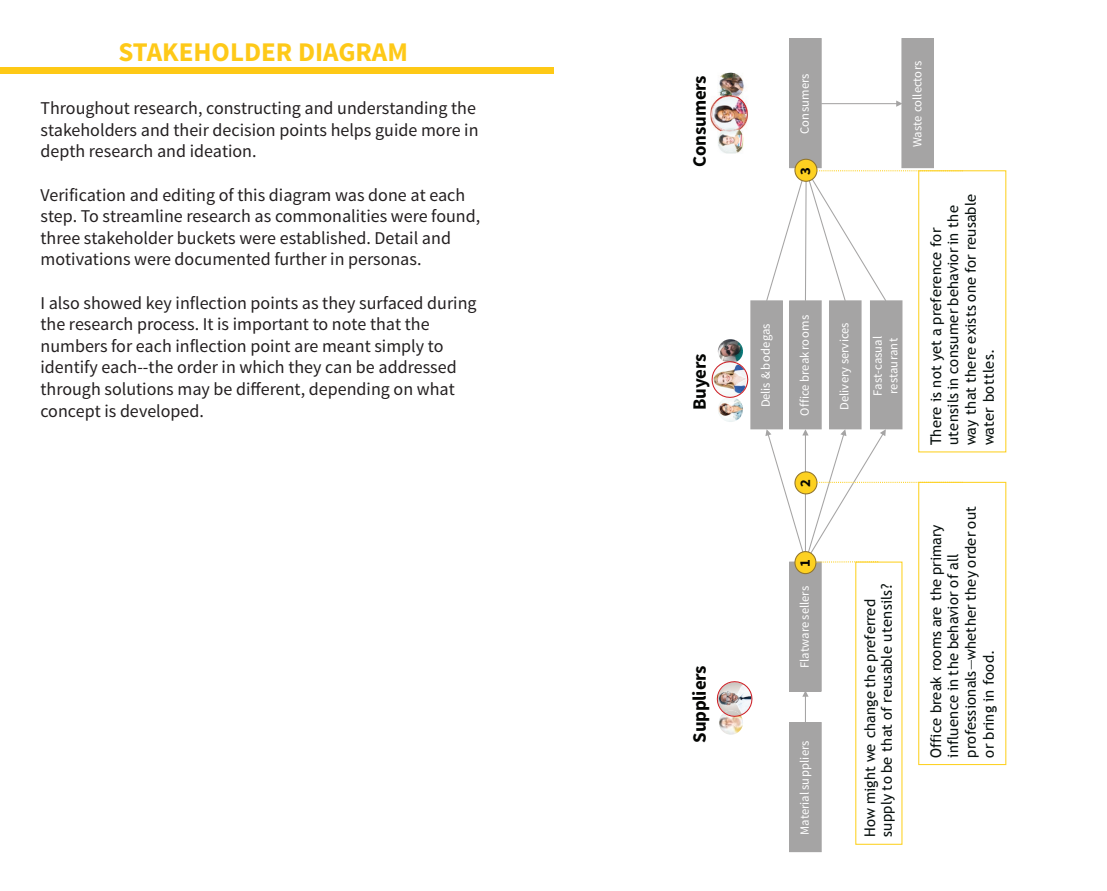
<style>
.page{position:relative;width:1107px;height:891px;background:#fff}
.page>*{position:absolute;margin:0;border:0;box-sizing:border-box;transform-origin:0 0}
.t1{font:700 27px "Source Sans Pro";color:#fec918}
.t2{font:700 18.9px "Source Sans Pro";letter-spacing:-.01em;color:#040503}
.t3{font:18px/21.6px "Source Sans Pro";color:#231f20}
.t4{font:14.7px/17.5px "Trebuchet MS";letter-spacing:.025em;color:#0a1210}
.t5{font:700 14.7px "Source Sans Pro";color:#040503}
.t6{font:12.6px/15.8px "Source Sans Pro";color:#fff}
</style>
<div class="page">
<div style="left:0;top:67px;width:554px;height:7px;background:#fec916"></div>
<div style="left:918px;top:482px;width:88px;height:283px;border:1px solid #fdd121"></div>
<div style="left:790px;top:723px;width:31px;height:129px;background:#a5a4a4"></div>
<div style="left:789px;top:722px;width:33px;height:130px;border:1px solid #a5a4a4"></div>
<div style="left:790px;top:562px;width:31px;height:129px;background:#a5a4a4"></div>
<div style="left:789px;top:562px;width:33px;height:130px;border:1px solid #a5a4a4"></div>
<div style="left:790px;top:301px;width:31px;height:128px;background:#a5a4a4"></div>
<div style="left:789px;top:300px;width:33px;height:129px;border:1px solid #a5a4a4"></div>
<div style="left:790px;top:39px;width:31px;height:129px;background:#a5a4a4"></div>
<div style="left:789px;top:38px;width:33px;height:130px;border:1px solid #a5a4a4"></div>
<div style="left:830px;top:301px;width:31px;height:128px;background:#a5a4a4"></div>
<div style="left:829px;top:300px;width:33px;height:129px;border:1px solid #a5a4a4"></div>
<div style="left:871px;top:301px;width:31px;height:128px;background:#a5a4a4"></div>
<div style="left:870px;top:300px;width:32px;height:129px;border:1px solid #a5a4a4"></div>
<div style="left:751px;top:301px;width:31px;height:128px;background:#a5a4a4"></div>
<div style="left:750px;top:300px;width:33px;height:129px;border:1px solid #a5a4a4"></div>
<div style="left:902px;top:39px;width:31px;height:129px;background:#a5a4a4"></div>
<div style="left:901px;top:38px;width:33px;height:130px;border:1px solid #a5a4a4"></div>
<svg style="left:802px;top:690px;width:7px;height:33px"></svg>
<svg style="left:821px;top:101px;width:82px;height:6px"></svg>
<div style="left:794px;top:159px;width:24px;height:23px;border:1px solid #90732b;border-radius:50%"></div>
<div style="left:795px;top:552px;width:21px;height:22px;background:#fdd121;border-radius:50%"></div>
<div style="left:794px;top:551px;width:22px;height:23px;border:1px solid #90732b;border-radius:50%"></div>
<img style="left:718px;top:397px;width:25px;height:25px;border-radius:13px">
<img style="left:718px;top:351px;width:22px;height:10px">
<img style="left:719px;top:717px;width:24px;height:18px">
<svg style="left:716px;top:681px;width:37px;height:36px"></svg>
<svg style="left:711px;top:361px;width:38px;height:37px"></svg>
<svg style="left:765px;top:429px;width:198px;height:134px"></svg>
<div style="left:919px;top:171px;width:87px;height:281px;background:#fff"></div>
<div style="left:918px;top:170px;width:88px;height:282px;border:1px solid #fdd121"></div>
<svg style="left:766px;top:160px;width:197px;height:141px"></svg>
<img style="left:710px;top:82px;width:38px;height:72px">
<img style="left:719px;top:131px;width:24px;height:20px">
<img style="left:718px;top:73px;width:25px;height:22px">
<img style="left:712px;top:95px;width:35px;height:36px">
<h1 class="t1" style="left:118px;top:34px;width:291px">STAKEHOLDER DIAGRAM</h1>
<p class="t3" style="left:40px;top:98px;width:440px">Throughout research, constructing and understanding the stakeholders and their decision points helps guide more in depth research and ideation.</p>
<p class="t3" style="left:40px;top:184px;width:441px">Verification and editing of this diagram was done at each step. To streamline research as commonalities were found, three stakeholder buckets were established. Detail and motivations were documented further in personas.</p>
<p class="t3" style="left:40px;top:292px;width:438px">I also showed key inflection points as they surfaced during the research process. It is important to note that the numbers for each inflection point are meant simply to identify each--the order in which they can be addressed through solutions may be different, depending on what concept is developed.</p>
<p class="t2" style="left:687px;top:167px;width:93px;rotate:-90deg">Consumers</p>
<p class="t2" style="left:687px;top:410px;width:58px;rotate:-90deg">Buyers</p>
<p class="t2" style="left:687px;top:743px;width:79px;rotate:-90deg">Suppliers</p>
<p class="t6" style="left:797px;top:134px;width:62px;rotate:-90deg">Consumers</p>
<p class="t5" style="left:796px;top:175px;width:9px;rotate:-90deg">3</p>
<p class="t6" style="left:758px;top:407px;width:85px;rotate:-90deg">Delis &amp; bodegas</p>
<p class="t6" style="left:797px;top:416px;width:102px;rotate:-90deg">Office break rooms</p>
<p class="t5" style="left:796px;top:487px;width:9px;rotate:-90deg">2</p>
<p class="t5" style="left:795px;top:567px;width:9px;rotate:-90deg">1</p>
<p class="t6" style="left:797px;top:668px;width:83px;rotate:-90deg">Flatware sellers</p>
<p class="t6" style="left:797px;top:835px;width:96px;rotate:-90deg">Material suppliers</p>
<p class="t6" style="left:837px;top:410px;width:89px;rotate:-90deg">Delivery services</p>
<p class="t6" style="left:910px;top:147px;width:88px;rotate:-90deg">Waste collectors</p>
<p class="t6" style="left:870px;top:396px;width:61px;rotate:-90deg">Fast-casual restaurant</p>
<p class="t4" style="left:927px;top:445px;width:253px;rotate:-90deg">There is not yet a preference for utensils in consumer behavior in the way that there exists one for reusable water bottles.</p>
<p class="t4" style="left:862px;top:837px;width:254px;line-height:16.8px;rotate:-90deg">How might we change the preferred supply to be that of reusable utensils?</p>
<p class="t4" style="left:927px;top:758px;width:253px;rotate:-90deg">Office break rooms are the primary influence in the behavior of all professionals—whether they order out or bring in food.</p>
</div>
